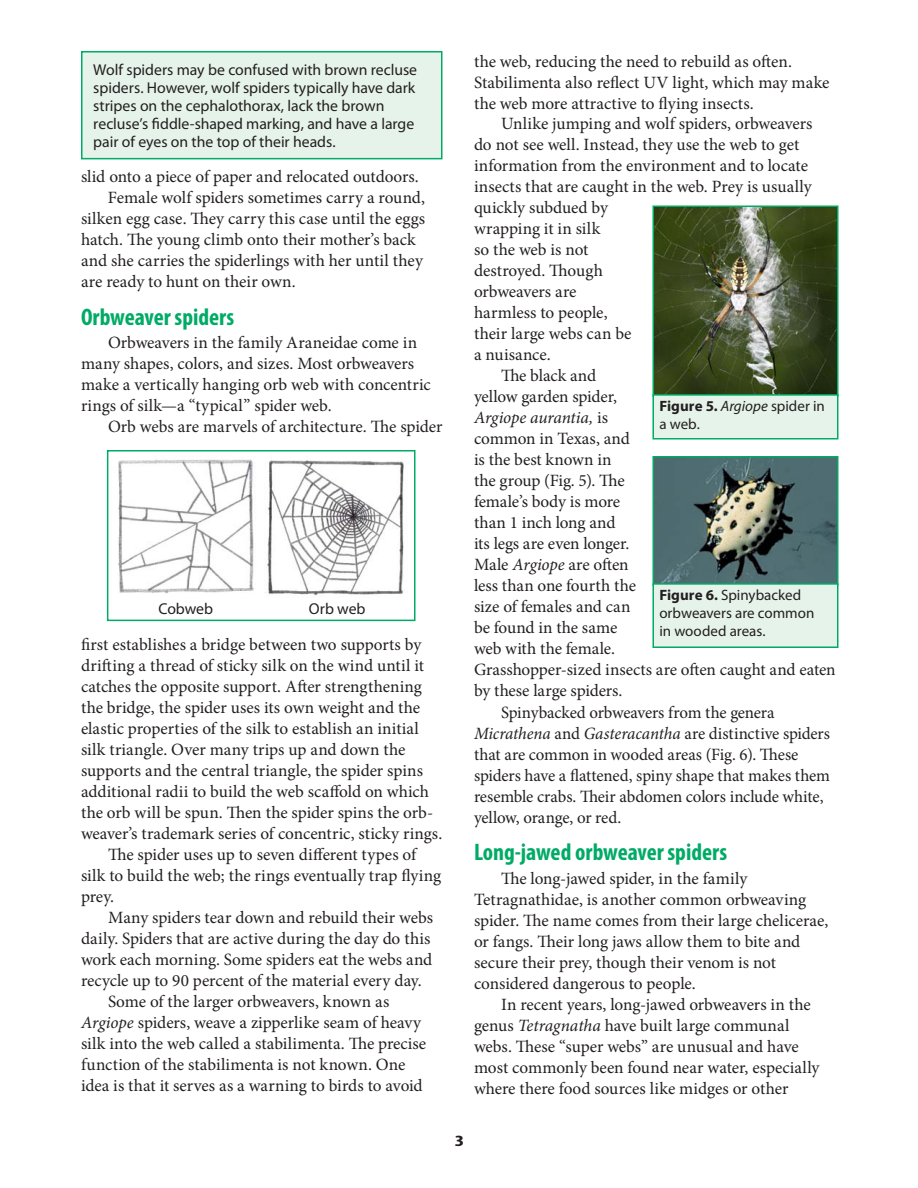
<style>
.page{position:relative;width:918px;height:1188px;background:#fff}
.page>*{position:absolute;margin:0;border:0;box-sizing:border-box;transform-origin:0 0}
.subheads{font:700 condensed 24px "Myriad Pro";color:#00ab66}
.body_text{font:17.25px/21px "Minion Pro";letter-spacing:-.005em;color:#231f20}
.captions{font:15.75px/18px "Myriad Pro";letter-spacing:-.005em;color:#231f20}
.subheads-2{font:700 condensed 15.75px "Myriad Pro";color:#231f20;scale:1.43 1}
.captions-2{font:15px/18px "Myriad Pro";color:#231f20}
.s1{font-style:italic}
.s2{font-weight:700}
</style>
<div class="page">
<img style="left:655px;top:209px;width:180px;height:185px">
<div style="left:652px;top:206px;width:186px;height:191px;border:2px solid #00ab66"></div>
<div style="left:653px;top:395px;width:185px;height:44px;background:#e6f3eb"></div>
<div style="left:652px;top:394px;width:186px;height:46px;border:2px solid #00ab66"></div>
<img style="left:655px;top:459px;width:180px;height:124px">
<div style="left:652px;top:456px;width:186px;height:130px;border:2px solid #00ab66"></div>
<div style="left:653px;top:584px;width:185px;height:63px;background:#e6f3eb"></div>
<div style="left:652px;top:583px;width:186px;height:65px;border:2px solid #00ab66"></div>
<div style="left:82px;top:52px;width:360px;height:107px;background:#e6f3eb"></div>
<div style="left:81px;top:51px;width:361px;height:108px;border:2px solid #00ab66"></div>
<img style="left:118px;top:459px;width:136px;height:135px">
<div style="left:107px;top:450px;width:309px;height:171px;border:2px solid #00ab66"></div>
<img style="left:265px;top:460px;width:139px;height:136px">
<p class="captions" style="left:93px;top:61px;width:325px">Wolf spiders may be confused with brown recluse spiders. However, wolf spiders typically have dark stripes on the cephalothorax, lack the brown recluse’s fiddle-shaped marking, and have a large pair of eyes on the top of their heads.</p>
<p class="body_text" style="left:81px;top:166px;width:339px">slid onto a piece of paper and relocated outdoors.</p>
<p class="body_text" style="left:81px;top:187px;width:346px;text-indent:27px">Female wolf spiders sometimes carry a round, silken egg case. They carry this case until the eggs hatch. The young climb onto their mother’s back and she carries the spiderlings with her until they</p>
<p class="body_text" style="left:81px;top:271px;width:216px">are ready to hunt on their own.</p>
<p class="subheads" style="left:81px;top:302px;width:155px">Orbweaver spiders</p>
<p class="body_text" style="left:81px;top:332px;width:351px;text-indent:27px">Orbweavers in the family Araneidae come in many shapes, colors, and sizes. Most orbweavers make a vertically hanging orb web with concentric rings of silk—a “typical” spider web.</p>
<p class="body_text" style="left:108px;top:416px;width:336px">Orb webs are marvels of architecture. The spider</p>
<p class="captions" style="left:158px;top:600px;width:56px">Cobweb</p>
<p class="captions" style="left:309px;top:600px;width:58px">Orb web</p>
<p class="body_text" style="left:81px;top:634px;width:363px">first establishes a bridge between two supports by drifting a thread of sticky silk on the wind until it catches the opposite support. After strengthening the bridge, the spider uses its own weight and the elastic properties of the silk to establish an initial silk triangle. Over many trips up and down the supports and the central triangle, the spider spins additional radii to build the web scaffold on which the orb will be spun. Then the spider spins the orb&shy;weaver’s trademark series of concentric, sticky rings.</p>
<p class="body_text" style="left:81px;top:844px;width:362px;text-indent:27px">The spider uses up to seven different types of silk to build the web; the rings eventually trap flying prey.</p>
<p class="body_text" style="left:81px;top:907px;width:354px;text-indent:27px">Many spiders tear down and rebuild their webs daily. Spiders that are active during the day do this work each morning. Some spiders eat the webs and recycle up to 90 percent of the material every day.</p>
<p class="body_text" style="left:81px;top:991px;width:347px;text-indent:27px">Some of the larger orbweavers, known as <span class="s1">Argiope</span> spiders, weave a zipperlike seam of heavy silk into the web called a stabilimenta. The precise function of the stabilimenta is not known. One idea is that it serves as a warning to birds to avoid</p>
<p class="body_text" style="left:474px;top:51px;width:357px">the web, reducing the need to rebuild as often.<br>Stabilimenta also reflect UV light, which may make the web more attractive to flying insects.</p>
<p class="body_text" style="left:474px;top:114px;width:340px;text-indent:27px">Unlike jumping and wolf spiders, orbweavers do not see well. Instead, they use the web to get information from the environment and to locate insects that are caught in the web. Prey is usually quickly subdued by<br>wrapping it in silk<br>so the web is not<br>destroyed. Though<br>orbweavers are<br>harmless to people,<br>their large webs can be<br>a nuisance.</p>
<p class="body_text" style="left:474px;top:365px;width:363px;text-indent:27px">The black and<br>yellow garden spider,<br><span class="s1">Argiope aurantia,</span> is<br>common in Texas, and<br>is the best known in<br>the group (Fig. 5). The<br>female’s body is more<br>than 1 inch long and<br>its legs are even longer.<br>Male <span class="s1">Argiope</span> are often<br>less than one fourth the<br>size of females and can<br>be found in the same<br>web with the female.<br>Grasshopper-sized insects are often caught and eaten by these large spiders.</p>
<p class="body_text" style="left:474px;top:702px;width:358px;text-indent:27px">Spinybacked orbweavers from the genera <span class="s1">Micrathena</span> and <span class="s1">Gasteracantha</span> are distinctive spiders that are common in wooded areas (Fig. 6). These spiders have a flattened, spiny shape that makes them resemble crabs. Their abdomen colors include white, yellow, orange, or red.</p>
<p class="subheads" style="left:474px;top:837px;width:255px">Long-jawed orbweaver spiders</p>
<p class="body_text" style="left:474px;top:868px;width:356px;text-indent:27px">The long-jawed spider, in the family Tetragnathidae, is another common orbweaving spider. The name comes from their large chelicerae, or fangs. Their long jaws allow them to bite and secure their prey, though their venom is not considered dangerous to people.</p>
<p class="body_text" style="left:474px;top:994px;width:347px;text-indent:27px">In recent years, long-jawed orbweavers in the genus <span class="s1">Tetragnatha</span> have built large communal webs. These “super webs” are unusual and have most commonly been found near water, especially where there food sources like midges or other</p>
<p class="captions-2" style="left:659px;top:396px;width:167px"><span class="s2">Figure 5.</span> <span class="s1">Argiope</span> spider in a web.</p>
<p class="captions-2" style="left:659px;top:585px;width:157px"><span class="s2">Figure 6.</span> Spinybacked orbweavers are common in wooded areas.</p>
<p class="subheads-2" style="left:455px;top:1131px;width:8px">3</p>
</div>
